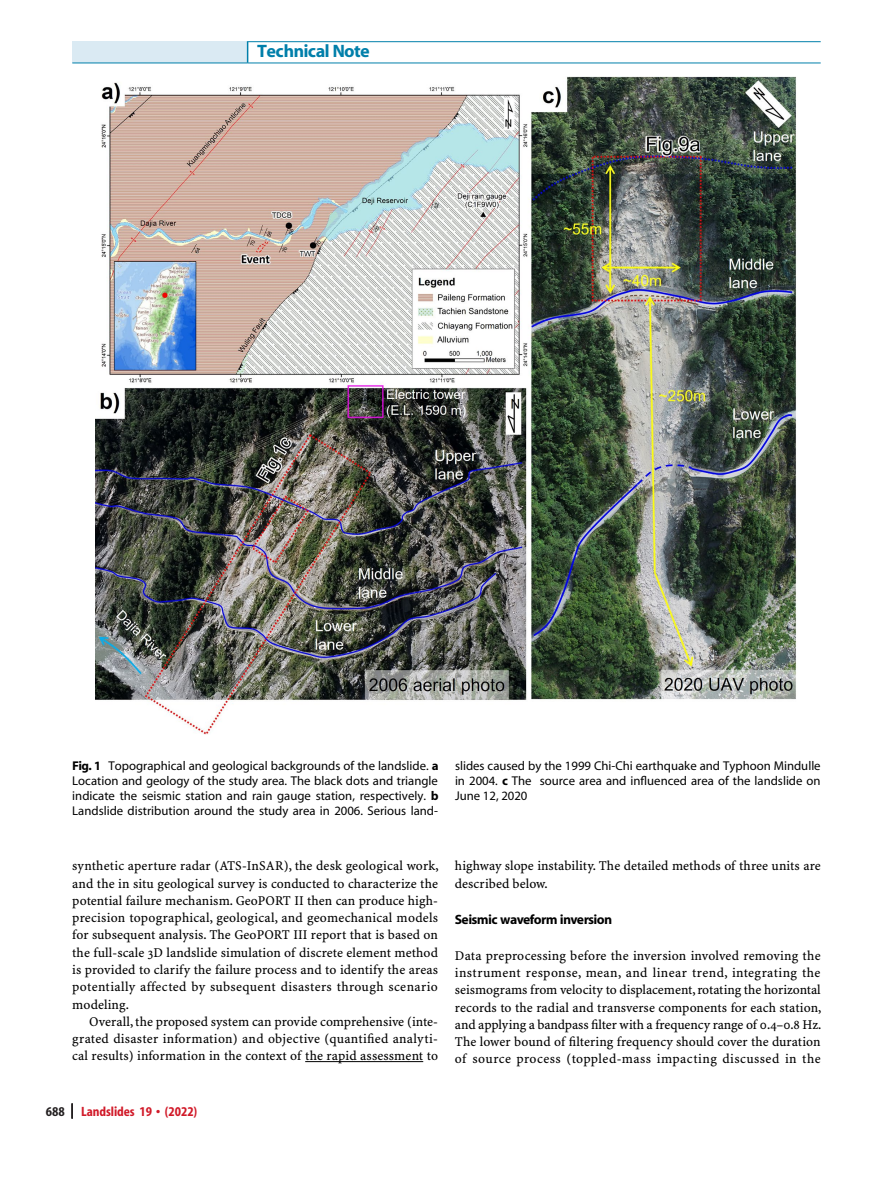
<style>
.page{position:relative;width:893px;height:1187px;background:#fff}
.page>*{position:absolute;margin:0;border:0;box-sizing:border-box;transform-origin:0 0}
.t1{font:700 18px "S Myriad";color:#007faa}
.t2{font:13.5px/17.2px "S Minion Plus";letter-spacing:.01em;color:#000;text-align:justify}
.t3{font:700 13.5px "S Myriad";color:#000}
.t4{font:13.5px "Adv TT152 d 38 d 7.B";color:#d11a29}
.t5{font:12.75px/15px "S Myriad Regular 2";color:#000;text-align:justify}
.s1{font-family:"S Myriad";font-weight:700}
.s2{font-family:"Adv TT152 d 38 d 7.B2";color:#231f20}
.s3{font-family:"Adv P0005"}
</style>
<div class="page">
<hr style="left:305px;top:1061px;width:118px;height:1px;background:#000">
<img style="left:96px;top:77px;width:701px;height:657px">
<div style="left:72px;top:42px;width:176px;height:21px;background:#daeaf3"></div>
<svg style="left:247px;top:42px;width:1px;height:21px"></svg>
<hr style="left:72px;top:63px;width:176px;height:1px;background:#007faa">
<hr style="left:247px;top:41px;width:574px;height:1px;background:#007faa">
<hr style="left:248px;top:63px;width:573px;height:1px;background:#007faa">
<svg style="left:72px;top:1103px;width:1px;height:15px"></svg>
<h1 class="t1" style="left:257px;top:42px;width:113px">Technical Note</h1>
<p class="t5" style="left:72px;top:758px;width:367px"><span class="s1">Fig. 1</span> Topographical and geological backgrounds of the landslide. <span class="s1">a </span>Location and geology of the study area. The black dots and triangle indicate the seismic station and rain gauge station, respectively. <span class="s1">b </span>Landslide distribution around the study area in 2006. Serious land-</p>
<p class="t5" style="left:455px;top:758px;width:367px">slides caused by the 1999 Chi-Chi earthquake and Typhoon Mindulle in 2004. <span class="s1">c</span> The source area and influenced area of the landslide on June 12, 2020</p>
<p class="t2" style="left:72px;top:857px;width:368px">synthetic aperture radar (ATS-InSAR), the desk geological work, and the in situ geological survey is conducted to characterize the potential failure mechanism. GeoPORT II then can produce high&shy;precision topographical, geological, and geomechanical models for subsequent analysis. The GeoPORT III report that is based on the full-scale 3D landslide simulation of discrete element method is provided to clarify the failure process and to identify the areas potentially affected by subsequent disasters through scenario modeling.</p>
<p class="t2" style="left:72px;top:1012px;width:367px;text-indent:17px">Overall, the proposed system can provide comprehensive (inte&shy;grated disaster information) and objective (quantified analyti&shy;cal results) information in the context of the rapid assessment to</p>
<p class="t4" style="left:46px;top:1106px;width:153px"><span class="s2">688</span> Landslides 19 <span class="s3">&amp;</span> (2022)</p>
<p class="t2" style="left:455px;top:857px;width:367px">highway slope instability. The detailed methods of three units are described below.</p>
<p class="t3" style="left:455px;top:912px;width:158px">Seismic waveform inversion</p>
<p class="t2" style="left:455px;top:946px;width:368px">Data preprocessing before the inversion involved removing the instrument response, mean, and linear trend, integrating the seismograms from velocity to displacement, rotating the horizontal records to the radial and transverse components for each station, and applying a bandpass filter with a frequency range of 0.4–0.8 Hz.<br>The lower bound of filtering frequency should cover the duration of source process (toppled-mass impacting discussed in the</p>
</div>
